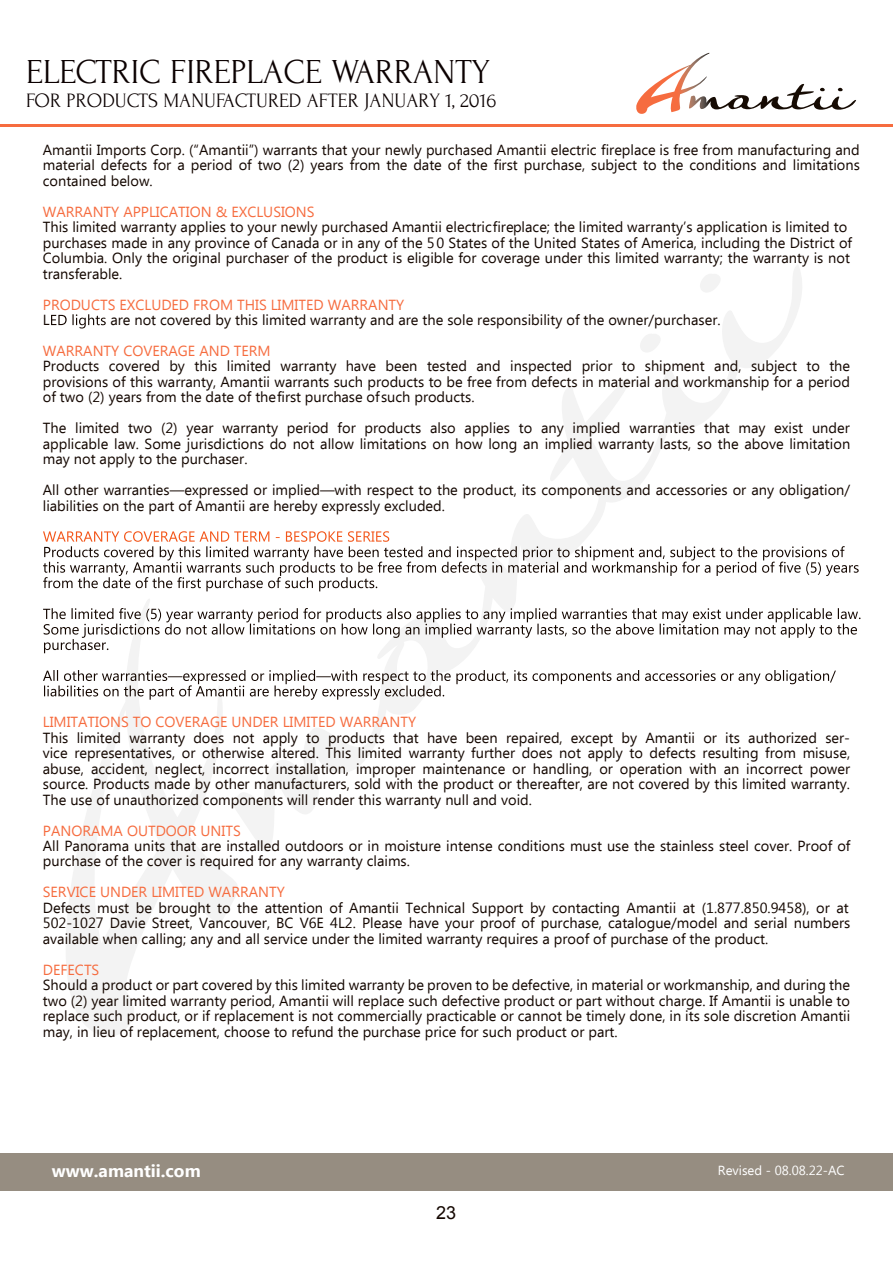
<style>
.page{position:relative;width:893px;height:1263px;background:#fff}
.page>*{position:absolute;margin:0;border:0;box-sizing:border-box;transform-origin:0 0}
.t1{font:34.95px "Forum";color:#0b0000}
.t2{font:20.4px "Forum";color:#0b0000}
.t3{font:18px "Arial";color:#140700}
.t4{font:700 17.55px "Ebrima";color:#fff}
.t5{font:14.55px/15.5px "Ebrima";color:#140700;text-align:justify}
.t6{font:14.55px "Ebrima";color:#f66c3f}
.t7{font:13.2px "Ebrima";color:#fff}
</style>
<div class="page">
<svg style="left:247px;top:265px;width:555px;height:587px"></svg>
<svg style="left:66px;top:599px;width:181px;height:437px"></svg>
<div style="left:0;top:1153px;width:893px;height:38px;background:#968d81"></div>
<svg style="left:51px;top:314px;width:55px;height:14px"></svg>
<svg style="left:43px;top:531px;width:816px;height:60px"></svg>
<svg style="left:43px;top:608px;width:817px;height:45px"></svg>
<svg style="left:43px;top:670px;width:793px;height:30px"></svg>
<hr style="left:0;top:124px;width:893px;height:3px;background:#f66c3f">
<svg style="left:636px;top:53px;width:220px;height:61px"></svg>
<h1 class="t1" style="left:26px;top:53px;width:466px">ELECTRIC FIREPLACE WARRANTY</h1>
<h2 class="t2" style="left:26px;top:90px;width:472px">FOR PRODUCTS MANUFACTURED AFTER JANUARY 1, 2016</h2>
<p class="t5" style="left:43px;top:143px;width:818px">Amantii Imports Corp. (“Amantii”) warrants that your newly purchased Amantii electric fireplace is free from manufacturing and material defects for a period of two (2) years from the date of the first purchase, subject to the conditions and limitations contained below.</p>
<p class="t6" style="left:43px;top:201px;width:273px">WARRANTY APPLICATION &amp; EXCLUSIONS</p>
<p class="t5" style="left:43px;top:220px;width:811px;text-align:left">This limited warranty applies to your newly purchased Amantii electric fireplace; the limited warranty’s application is limited to purchases made in any province of Canada or in any of the 50 States of the United States of America, including the District of Columbia. Only the original purchaser of the product is eligible for coverage under this limited warranty; the warranty is not transferable.</p>
<p class="t6" style="left:43px;top:294px;width:363px">PRODUCTS EXCLUDED FROM THIS LIMITED WARRANTY</p>
<p class="t5" style="left:43px;top:313px;width:8px">L</p>
<p class="t5" style="left:110px;top:313px;width:612px">are not covered by this limited warranty and are the sole responsibility of the owner/purchaser.</p>
<p class="t6" style="left:43px;top:340px;width:229px">WARRANTY COVERAGE AND TERM</p>
<p class="t5" style="left:43px;top:360px;width:809px">Products covered by this limited warranty have been tested and inspected prior to shipment and, subject to the provisions of this warranty, Amantii warrants such products to be free from defects in material and workmanship for a period of two (2) years from the date of the first purchase ofsuch products.</p>
<p class="t5" style="left:43px;top:421px;width:809px">The limited two (2) year warranty period for products also applies to any implied warranties that may exist under applicable law. Some jurisdictions do not allow limitations on how long an implied warranty lasts, so the above limitation may not apply to the purchaser.</p>
<p class="t5" style="left:43px;top:483px;width:809px">All other warranties—expressed or implied—with respect to the product, its components and accessories or any obligation/ liabilities on the part of Amantii are hereby expressly excluded.</p>
<p class="t6" style="left:43px;top:712px;width:375px">LIMITATIONS TO COVERAGE UNDER LIMITED WARRANTY</p>
<p class="t5" style="left:43px;top:731px;width:809px">This limited warranty does not apply to products that have been repaired, except by Amantii or its authorized ser&shy;vice representatives, or otherwise altered. This limited warranty further does not apply to defects resulting from misuse, abuse, accident, neglect, incorrect installation, improper maintenance or handling, or operation with an incorrect power source. Products made by other manufacturers, sold with the product or thereafter, are not covered by this limited warranty.<br>The use of unauthorized components will render this warranty null and void.</p>
<p class="t6" style="left:43px;top:820px;width:199px">PANORAMA OUTDOOR UNITS</p>
<p class="t5" style="left:43px;top:839px;width:809px">All Panorama units that are installed outdoors or in moisture intense conditions must use the stainless steel cover. Proof of purchase of the cover is required for any warranty claims.</p>
<p class="t6" style="left:43px;top:882px;width:243px">SERVICE UNDER LIMITED WARRANTY</p>
<p class="t5" style="left:43px;top:901px;width:809px">Defects must be brought to the attention of Amantii Technical Support by contacting Amantii at (1.877.850.9458), or at 502-1027 Davie Street, Vancouver, BC V6E 4L2. Please have your proof of purchase, catalogue/model and serial numbers available when calling; any and all service under the limited warranty requires a proof of purchase of the product.</p>
<p class="t6" style="left:43px;top:959px;width:58px">DEFECTS</p>
<p class="t5" style="left:43px;top:978px;width:809px">Should a product or part covered by this limited warranty be proven to be defective, in material or workmanship, and during the two (2) year limited warranty period, Amantii will replace such defective product or part without charge. If Amantii is unable to replace such product, or if replacement is not commercially practicable or cannot be timely done, in its sole discretion Amantii may, in lieu of replacement, choose to refund the purchase price for such product or part.</p>
<p class="t4" style="left:52px;top:1158px;width:150px">www.amantii.com</p>
<p class="t7" style="left:718px;top:1161px;width:128px">Revised - 08.08.22-AC</p>
<p class="t3" style="left:436px;top:1201px;width:22px">23</p>
</div>
